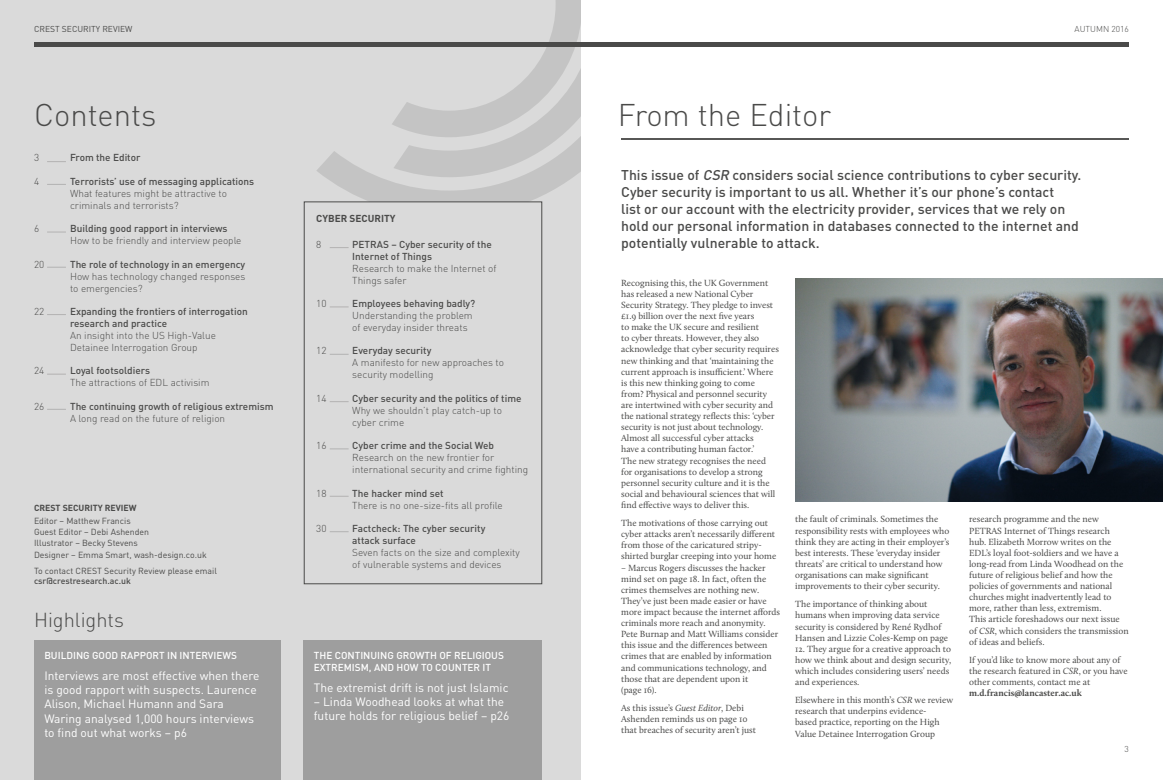
<style>
.page{position:relative;width:1163px;height:780px;background:#fff}
.page>*{position:absolute;margin:0;border:0;box-sizing:border-box;transform-origin:0 0}
.t1{font:300 31px "DIN";color:#4a4a49}
.t2{font:300 20px "DIN";color:#4a4a49}
.t3{font:500 14px/16.8px "DIN";color:#4a4a49}
.t4{font:12px/14.4px "DIN";color:#fff}
.t5{font:300 10px/12px "DIN";color:#4a4a49}
.t6{font:500 10px/12px "DIN";color:#4a4a49}
.t7{font:500 10px/12px "DIN";color:#fff}
.t8{font:700 10px "DIN";color:#4a4a49}
.t9{font:9.2px/11.1px "Calluna";color:#4a4a49}
.t10{font:700 9.2px "Calluna";color:#4a4a49}
.t11{font:8.8px/11.2px "DIN";color:#4a4a49}
.t12{font:500 8.8px "DIN";color:#4a4a49}
.t13{font:700 8.8px "DIN";color:#4a4a49}
.t14{font:8.5px "DIN";color:#4a4a49}
.t15{font:300 8.5px "DIN";color:#4a4a49}
.s1{font-style:italic}
</style>
<div class="page">
<div style="left:0;top:0;width:581px;height:780px;background:#dadada"></div>
<svg style="left:316px;top:0;width:265px;height:217px"></svg>
<div style="left:34px;top:640px;width:247px;height:140px;background:#9e9e9e"></div>
<div style="left:303px;top:640px;width:238px;height:140px;background:#9e9e9e"></div>
<svg style="left:47px;top:161px;width:19px;height:1px"></svg>
<svg style="left:47px;top:184px;width:19px;height:1px"></svg>
<svg style="left:47px;top:232px;width:19px;height:1px"></svg>
<svg style="left:47px;top:267px;width:19px;height:1px"></svg>
<svg style="left:47px;top:314px;width:19px;height:1px"></svg>
<svg style="left:47px;top:374px;width:19px;height:1px"></svg>
<svg style="left:47px;top:409px;width:19px;height:1px"></svg>
<div style="left:304px;top:201px;width:238px;height:383px;background:#dadada;border:1px solid #4a4a49"></div>
<svg style="left:330px;top:247px;width:18px;height:1px"></svg>
<svg style="left:330px;top:306px;width:18px;height:1px"></svg>
<svg style="left:330px;top:354px;width:18px;height:1px"></svg>
<svg style="left:330px;top:401px;width:18px;height:1px"></svg>
<svg style="left:330px;top:448px;width:18px;height:1px"></svg>
<svg style="left:330px;top:496px;width:18px;height:1px"></svg>
<svg style="left:330px;top:531px;width:18px;height:1px"></svg>
<img style="left:795px;top:279px;width:367px;height:222px">
<hr style="left:621px;top:138px;width:507px;height:1px;background:#575756">
<hr style="left:34px;top:43px;width:1094px;height:4px;background:#4a4a49">
<p class="t14" style="left:34px;top:24px;width:100px">CREST SECURITY REVIEW</p>
<h1 class="t1" style="left:34px;top:96px;width:124px">Contents</h1>
<p class="t5" style="left:34px;top:152px;width:7px">3</p>
<p class="t6" style="left:70px;top:151px;width:72px">From the Editor</p>
<p class="t5" style="left:34px;top:175px;width:7px">4</p>
<p class="t6" style="left:70px;top:175px;width:186px">Terrorists’ use of messaging applications</p>
<p class="t5" style="left:70px;top:187px;width:158px">What features might be attractive to criminals and terrorists?</p>
<p class="t5" style="left:34px;top:222px;width:7px">6</p>
<p class="t6" style="left:70px;top:222px;width:159px">Building good rapport in interviews</p>
<p class="t5" style="left:70px;top:234px;width:173px">How to be friendly and interview people</p>
<p class="t5" style="left:34px;top:258px;width:12px">20</p>
<p class="t6" style="left:70px;top:257px;width:177px">The role of technology in an emergency</p>
<p class="t5" style="left:70px;top:270px;width:177px">How has technology changed responses to emergencies?</p>
<p class="t5" style="left:34px;top:305px;width:12px">22</p>
<p class="t6" style="left:70px;top:305px;width:179px">Expanding the frontiers of interrogation research and practice</p>
<p class="t5" style="left:70px;top:329px;width:147px">An insight into the US High-Value<br>Detainee Interrogation Group</p>
<p class="t5" style="left:34px;top:364px;width:12px">24</p>
<p class="t6" style="left:70px;top:364px;width:81px">Loyal footsoldiers</p>
<p class="t5" style="left:70px;top:376px;width:141px">The attractions of EDL activisim</p>
<p class="t5" style="left:34px;top:400px;width:12px">26</p>
<p class="t6" style="left:70px;top:399px;width:205px">The continuing growth of religious extremism</p>
<p class="t5" style="left:70px;top:412px;width:157px">A long read on the future of religion</p>
<p class="t13" style="left:34px;top:501px;width:104px">CREST SECURITY REVIEW</p>
<p class="t11" style="left:34px;top:515px;width:174px">Editor – Matthew Francis<br>Guest Editor – Debi Ashenden<br>Illustrator – Becky Stevens<br>Designer – Emma Smart, wash-design.co.uk</p>
<p class="t11" style="left:34px;top:564px;width:184px">To contact CREST Security Review please email</p>
<p class="t12" style="left:34px;top:575px;width:98px">csr@crestresearch.ac.uk</p>
<h2 class="t2" style="left:34px;top:607px;width:91px">Highlights</h2>
<p class="t7" style="left:44px;top:649px;width:194px">BUILDING GOOD RAPPORT IN INTERVIEWS</p>
<h3 class="t4" style="left:44px;top:667px;width:216px">Interviews are most effective when there is good rapport with suspects. Laurence Alison, Michael Humann and Sara Waring analysed 1,000 hours interviews to find out what works – p6</h3>
<p class="t8" style="left:316px;top:211px;width:81px">CYBER SECURITY</p>
<p class="t5" style="left:316px;top:238px;width:7px">8</p>
<p class="t6" style="left:352px;top:238px;width:141px">PETRAS – Cyber security of the<br>Internet of Things</p>
<p class="t5" style="left:352px;top:262px;width:146px">Research to make the Internet of<br>Things safer</p>
<p class="t5" style="left:316px;top:297px;width:12px">10</p>
<p class="t6" style="left:352px;top:297px;width:125px">Employees behaving badly?</p>
<p class="t5" style="left:352px;top:309px;width:122px">Understanding the problem of everyday insider threats</p>
<p class="t5" style="left:316px;top:345px;width:12px">12</p>
<p class="t6" style="left:352px;top:344px;width:81px">Everyday security</p>
<p class="t5" style="left:352px;top:357px;width:153px">A manifesto for new approaches to security modelling</p>
<p class="t5" style="left:316px;top:392px;width:12px">14</p>
<p class="t6" style="left:352px;top:392px;width:171px">Cyber security and the politics of time</p>
<p class="t5" style="left:352px;top:404px;width:151px">Why we shouldn’t play catch-up to cyber crime</p>
<p class="t5" style="left:316px;top:439px;width:12px">16</p>
<p class="t6" style="left:352px;top:439px;width:143px">Cyber crime and the Social Web</p>
<p class="t5" style="left:352px;top:451px;width:177px">Research on the new frontier for international security and crime fighting</p>
<p class="t5" style="left:316px;top:487px;width:12px">18</p>
<p class="t6" style="left:352px;top:486px;width:93px">The hacker mind set</p>
<p class="t5" style="left:352px;top:499px;width:152px">There is no one-size-fits all profile</p>
<p class="t5" style="left:316px;top:522px;width:12px">30</p>
<p class="t6" style="left:352px;top:522px;width:135px">Factcheck: The cyber security attack surface</p>
<p class="t5" style="left:352px;top:546px;width:169px">Seven facts on the size and complexity of vulnerable systems and devices</p>
<p class="t7" style="left:314px;top:649px;width:191px">THE CONTINUING GROWTH OF RELIGIOUS<br>EXTREMISM, AND HOW TO COUNTER IT</p>
<h3 class="t4" style="left:314px;top:679px;width:196px">The extremist drift is not just Islamic</h3>
<h3 class="t4" style="left:314px;top:694px;width:197px">– Linda Woodhead looks at what the future holds for religious belief – p26</h3>
<h1 class="t1" style="left:617px;top:96px;width:215px">From the Editor</h1>
<p class="t15" style="left:1074px;top:24px;width:56px">AUTUMN 2016</p>
<p class="t3" style="left:621px;top:166px;width:461px">This issue of <span class="s1">CSR</span> considers social science contributions to cyber security.<br>Cyber security is important to us all. Whether it’s our phone’s contact<br>list or our account with the electricity provider, services that we rely on hold our personal information in databases connected to the internet and potentially vulnerable to attack.</p>
<p class="t9" style="left:621px;top:277px;width:159px">Recognising this, the UK Government has released a new National Cyber Security Strategy. They pledge to invest £1.9 billion over the next five years<br>to make the UK secure and resilient<br>to cyber threats. However, they also acknowledge that cyber security requires new thinking and that ‘maintaining the current approach is insufficient.’ Where is this new thinking going to come from? Physical and personnel security are intertwined with cyber security and the national strategy reflects this: ‘cyber security is not just about technology.<br>Almost all successful cyber attacks<br>have a contributing human factor.’<br>The new strategy recognises the need for organisations to develop a strong personnel security culture and it is the social and behavioural sciences that will find effective ways to deliver this.</p>
<p class="t9" style="left:621px;top:517px;width:156px">The motivations of those carrying out cyber attacks aren’t necessarily different from those of the caricatured stripy&shy;shirted burglar creeping into your home</p>
<p class="t9" style="left:621px;top:561px;width:160px">– Marcus Rogers discusses the hacker mind set on page 18. In fact, often the crimes themselves are nothing new.<br>They’ve just been made easier or have more impact because the internet affords criminals more reach and anonymity.<br>Pete Burnap and Matt Williams consider this issue and the differences between crimes that are enabled by information and communications technology, and those that are dependent upon it<br>(page 16).</p>
<p class="t9" style="left:621px;top:702px;width:136px">As this issue’s <span class="s1">Guest Editor</span>, Debi<br>Ashenden reminds us on page 10 that breaches of security aren’t just</p>
<p class="t9" style="left:795px;top:513px;width:156px">the fault of criminals. Sometimes the responsibility rests with employees who think they are acting in their employer’s best interests. These ‘everyday insider threats’ are critical to understand how organisations can make significant improvements to their cyber security.</p>
<p class="t9" style="left:795px;top:598px;width:154px">The importance of thinking about humans when improving data service security is considered by René Rydhof Hansen and Lizzie Coles-Kemp on page</p>
<p class="t9" style="left:795px;top:643px;width:157px">12. They argue for a creative approach to how we think about and design security, which includes considering users’ needs and experiences.</p>
<p class="t9" style="left:795px;top:694px;width:159px">Elsewhere in this month’s <span class="s1">CSR</span> we review research that underpins evidence-<br>based practice, reporting on the High Value Detainee Interrogation Group</p>
<p class="t9" style="left:968px;top:513px;width:161px">research programme and the new PETRAS Internet of Things research hub. Elizabeth Morrow writes on the EDL’s loyal foot-soldiers and we have a long-read from Linda Woodhead on the future of religious belief and how the policies of governments and national churches might inadvertently lead to more, rather than less, extremism.<br>This article foreshadows our next issue of <span class="s1">CSR</span>, which considers the transmission of ideas and beliefs.</p>
<p class="t9" style="left:968px;top:654px;width:160px">If you’d like to know more about any of the research featured in <span class="s1">CSR</span>, or you have other comments, contact me at</p>
<p class="t10" style="left:968px;top:687px;width:114px">m.d.francis@lancaster.ac.uk</p>
<p class="t15" style="left:1124px;top:744px;width:6px">3</p>
</div>
